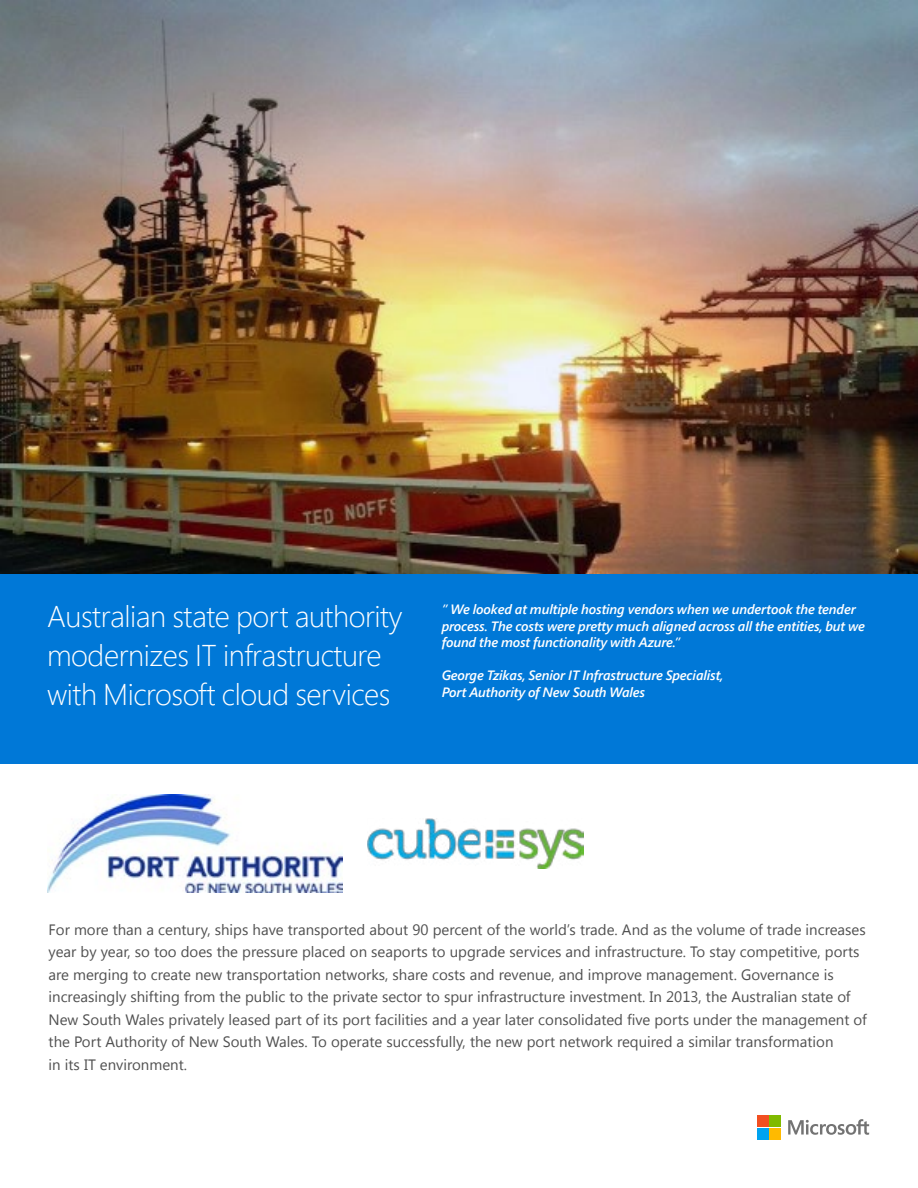
<style>
.page{position:relative;width:918px;height:1188px;background:#fff}
.page>*{position:absolute;margin:0;border:0;box-sizing:border-box;transform-origin:0 0}
.t1{font:300 30px/39px "Segoe Pro";letter-spacing:-.015em;color:#fff}
.t2{font:15px/22.5px "Segoe UI";color:#505050}
.t3{font:italic 600 13.5px/16.5px "Segoe Pro";letter-spacing:-.01em;color:#fff}
</style>
<div class="page">
<img style="left:0;top:0;width:918px;height:574px">
<div style="left:0;top:574px;width:918px;height:189px;background:#0078d7"></div>
<svg style="left:788px;top:1119px;width:81px;height:16px"></svg>
<div style="left:757px;top:1115px;width:11px;height:12px;background:#f24f21"></div>
<div style="left:770px;top:1115px;width:11px;height:12px;background:#80ba00"></div>
<div style="left:757px;top:1128px;width:11px;height:11px;background:#00a3f0"></div>
<div style="left:770px;top:1128px;width:11px;height:11px;background:#ffba00"></div>
<img style="left:47px;top:795px;width:295px;height:97px">
<img style="left:368px;top:819px;width:216px;height:50px">
<h1 class="t1" style="left:47px;top:596px;width:357px">Australian state port authority modernizes IT infrastructure with Microsoft cloud services</h1>
<p class="t3" style="left:442px;top:601px;width:425px">” We looked at multiple hosting vendors when we undertook the tender process. The costs were pretty much aligned across all the entities, but we found the most functionality with Azure.”</p>
<p class="t3" style="left:442px;top:667px;width:283px">George Tzikas, Senior IT Infrastructure Specialist,<br>Port Authority of New South Wales</p>
<p class="t2" style="left:49px;top:918px;width:820px">For more than a century, ships have transported about 90 percent of the world’s trade. And as the volume of trade increases year by year, so too does the pressure placed on seaports to upgrade services and infrastructure. To stay competitive, ports are merging to create new transportation networks, share costs and revenue, and improve management. Governance is increasingly shifting from the public to the private sector to spur infrastructure investment. In 2013, the Australian state of New South Wales privately leased part of its port facilities and a year later consolidated five ports under the management of the Port Authority of New South Wales. To operate successfully, the new port network required a similar transformation<br>in its IT environment.</p>
</div>
